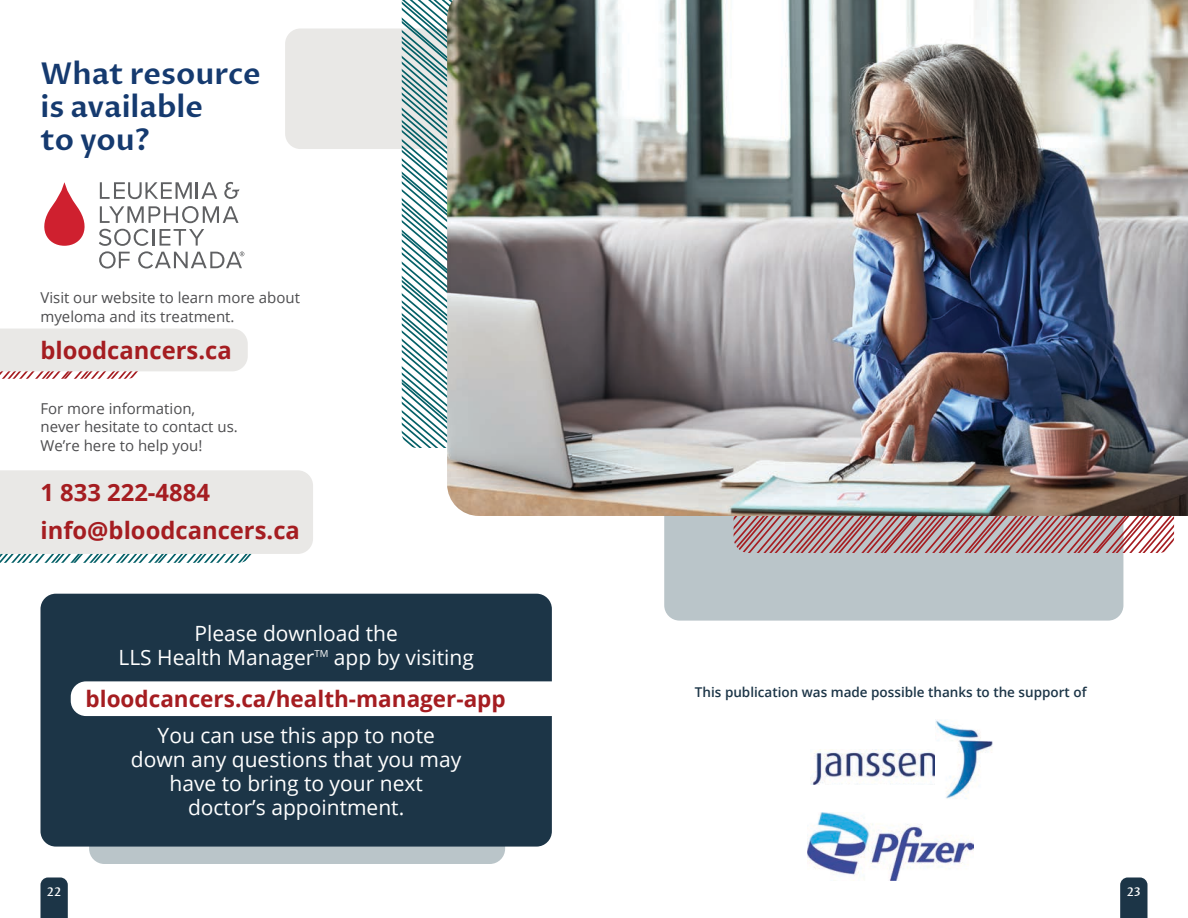
<style>
.page{position:relative;width:1188px;height:918px;background:#fff}
.page>*{position:absolute;margin:0;border:0;box-sizing:border-box;transform-origin:0 0}
.t1{font:600 30px/33px "Proza Libre";color:#153a6f}
.t2{font:700 23.85px/37.3px "Open Sans";color:#a51d21}
.t3{font:700 22.5px "Open Sans";color:#a51d21}
.t4{font:21px/24px "Open Sans";color:#fff;text-align:center}
.t5{font:15px/18.3px "Open Sans";color:#4d4d4f}
.t6{font:600 13.5px "Open Sans";color:#1c3547}
.t7{font:500 12px "Proza Libre";color:#fff}
</style>
<div class="page">
<svg style="left:40px;top:878px;width:28px;height:40px"></svg>
<svg style="left:1120px;top:878px;width:27px;height:40px"></svg>
<div style="left:285px;top:28px;width:313px;height:121px;background:#e9e8e6;border-radius:15px"></div>
<div style="left:664px;top:64px;width:459px;height:557px;background:#bac5c9;border-radius:15px"></div>
<svg style="left:734px;top:516px;width:440px;height:37px"></svg>
<svg style="left:402px;top:0;width:45px;height:448px"></svg>
<img style="left:447px;top:0;width:741px;height:516px">
<div style="left:89px;top:716px;width:416px;height:148px;background:#bac5c9;border-radius:15px"></div>
<div style="left:40px;top:594px;width:512px;height:253px;background:#1c3547;border-radius:15px"></div>
<div style="left:71px;top:681px;width:505px;height:35px;background:#fff;border-radius:15px"></div>
<svg style="left:0;top:329px;width:248px;height:50px;background:#e9e5e3"></svg>
<svg style="left:0;top:470px;width:313px;height:93px;background:#e4e6e4"></svg>
<svg style="left:44px;top:182px;width:41px;height:64px"></svg>
<svg style="left:224px;top:182px;width:15px;height:17px"></svg>
<svg style="left:100px;top:182px;width:117px;height:17px"></svg>
<svg style="left:100px;top:206px;width:139px;height:17px"></svg>
<svg style="left:99px;top:229px;width:145px;height:40px"></svg>
<img style="left:810px;top:750px;width:125px;height:34px">
<img style="left:936px;top:720px;width:57px;height:79px">
<img style="left:807px;top:812px;width:166px;height:69px">
<h1 class="t1" style="left:40px;top:57px;width:222px">What resource is available<br>to you?</h1>
<p class="t5" style="left:40px;top:288px;width:261px;line-height:18.8px">Visit our website to learn more about myeloma and its treatment.</p>
<p class="t2" style="left:40px;top:331px;width:193px">bloodcancers.ca</p>
<p class="t5" style="left:40px;top:399px;width:199px">For more information, never hesitate to contact us.<br>We’re here to help you!</p>
<p class="t2" style="left:40px;top:473px;width:261px">1 833 222-4884 info@bloodcancers.ca</p>
<p class="t4" style="left:119px;top:621px;width:357px">Please download the<br>LLS Health Manager<sup>TM</sup> app by visiting</p>
<p class="t3" style="left:86px;top:683px;width:422px">bloodcancers.ca/health-manager-app</p>
<p class="t4" style="left:131px;top:723px;width:332px">You can use this app to note down any questions that you may have to bring to your next doctor’s appointment.</p>
<p class="t6" style="left:695px;top:682px;width:393px">This publication was made possible thanks to the support of</p>
<p class="t7" style="left:47px;top:885px;width:16px">22</p>
<p class="t7" style="left:1127px;top:885px;width:16px">23</p>
</div>
